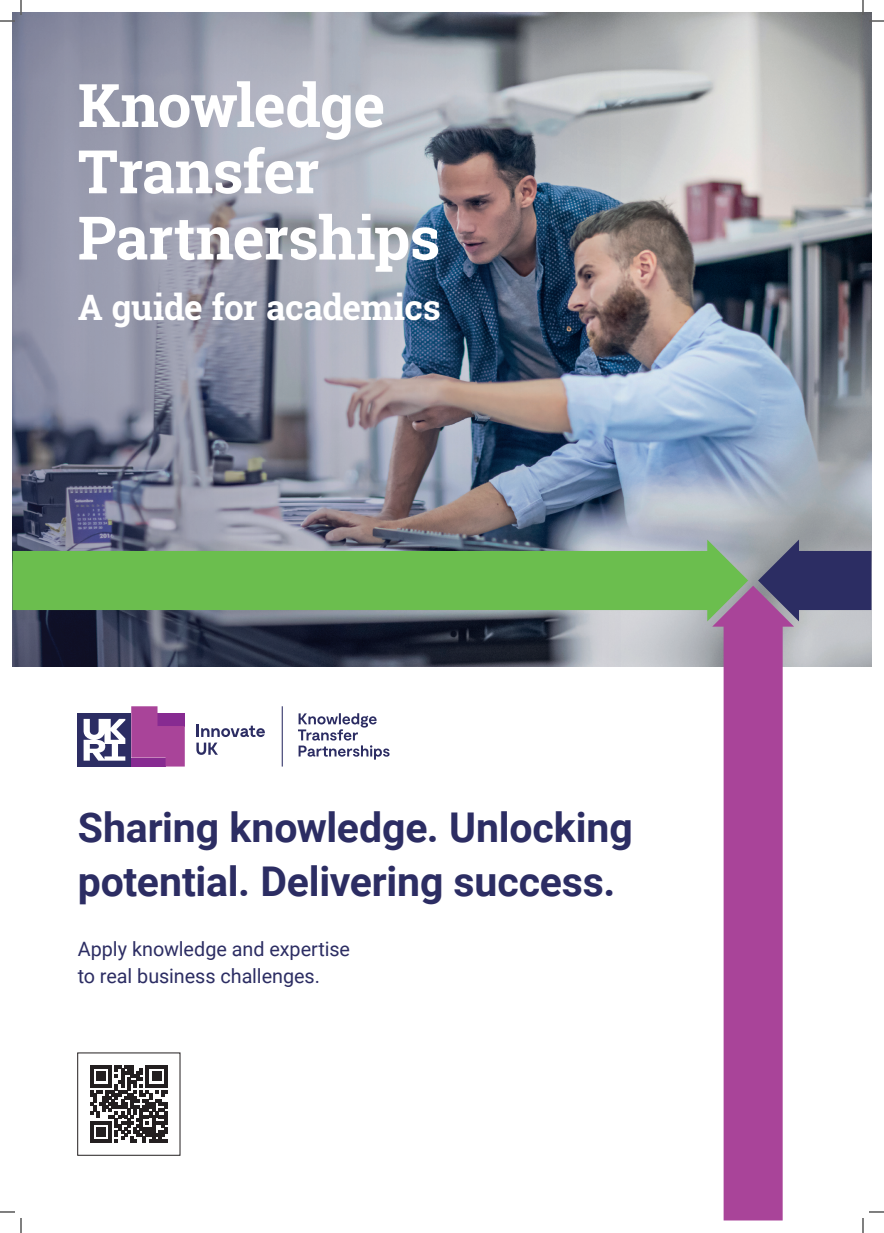
<style>
.page{position:relative;width:884px;height:1233px;background:#fff}
.page>*{position:absolute;margin:0;border:0;box-sizing:border-box;transform-origin:0 0}
.Main_text_large__Roboto_bold_35pt_44pt{font:700 60px "Roboto Slab";letter-spacing:-.015em;color:#fff}
.Main_text_large__Roboto_bold_35pt_44pt-2{font:700 41px "Roboto";letter-spacing:-.005em;color:#2c2d63}
.Main_text_large__Roboto_bold_35pt_44pt-3{font:700 35.1px "Roboto Slab";letter-spacing:-.01em;color:#fff}
.Supporting_text__Roboto_14pt_19pt{font:19.8px "Roboto";letter-spacing:-.005em;color:#2c2d63}
</style>
<div class="page">
<svg style="left:196px;top:725px;width:69px;height:30px"></svg>
<div style="left:78px;top:713px;width:53px;height:53px;background:#2c2d63"></div>
<svg style="left:84px;top:719px;width:41px;height:41px"></svg>
<svg style="left:131px;top:706px;width:54px;height:60px;background:#a84c9e"></svg>
<hr style="left:282px;top:706px;width:1px;height:60px;background:#2c2d63">
<svg style="left:298px;top:713px;width:92px;height:46px"></svg>
<img style="left:621px;top:12px;width:250px;height:654px">
<svg style="left:90px;top:1065px;width:78px;height:77px"></svg>
<svg style="left:12px;top:12px;width:609px;height:654px;background:#7d8293"></svg>
<svg style="left:12px;top:539px;width:736px;height:82px;background:#6fac61"></svg>
<svg style="left:758px;top:539px;width:113px;height:82px;background:#53557b"></svg>
<svg style="left:712px;top:586px;width:82px;height:634px;fill:#a94499"></svg>
<svg style="left:0;top:1211px;width:15px;height:1px"></svg>
<svg style="left:869px;top:1211px;width:15px;height:1px"></svg>
<svg style="left:0;top:0;width:22px;height:22px"></svg>
<svg style="left:20px;top:1218px;width:2px;height:15px"></svg>
<svg style="left:862px;top:0;width:22px;height:22px"></svg>
<svg style="left:862px;top:1218px;width:2px;height:15px"></svg>
<p class="Main_text_large__Roboto_bold_35pt_44pt" style="left:78px;top:64px;width:309px">Knowledge</p>
<p class="Main_text_large__Roboto_bold_35pt_44pt" style="left:78px;top:130px;width:243px">Transfer</p>
<p class="Main_text_large__Roboto_bold_35pt_44pt" style="left:78px;top:197px;width:364px">Partnerships</p>
<p class="Main_text_large__Roboto_bold_35pt_44pt-3" style="left:78px;top:284px;width:365px">A guide for academics</p>
<p class="Main_text_large__Roboto_bold_35pt_44pt-2" style="left:78px;top:799px;width:557px">Sharing knowledge. Unlocking</p>
<p class="Main_text_large__Roboto_bold_35pt_44pt-2" style="left:78px;top:852px;width:539px">potential. Delivering success.</p>
<p class="Supporting_text__Roboto_14pt_19pt" style="left:78px;top:935px;width:274px">Apply knowledge and expertise</p>
<p class="Supporting_text__Roboto_14pt_19pt" style="left:78px;top:962px;width:244px">to real business challenges.</p>
</div>
